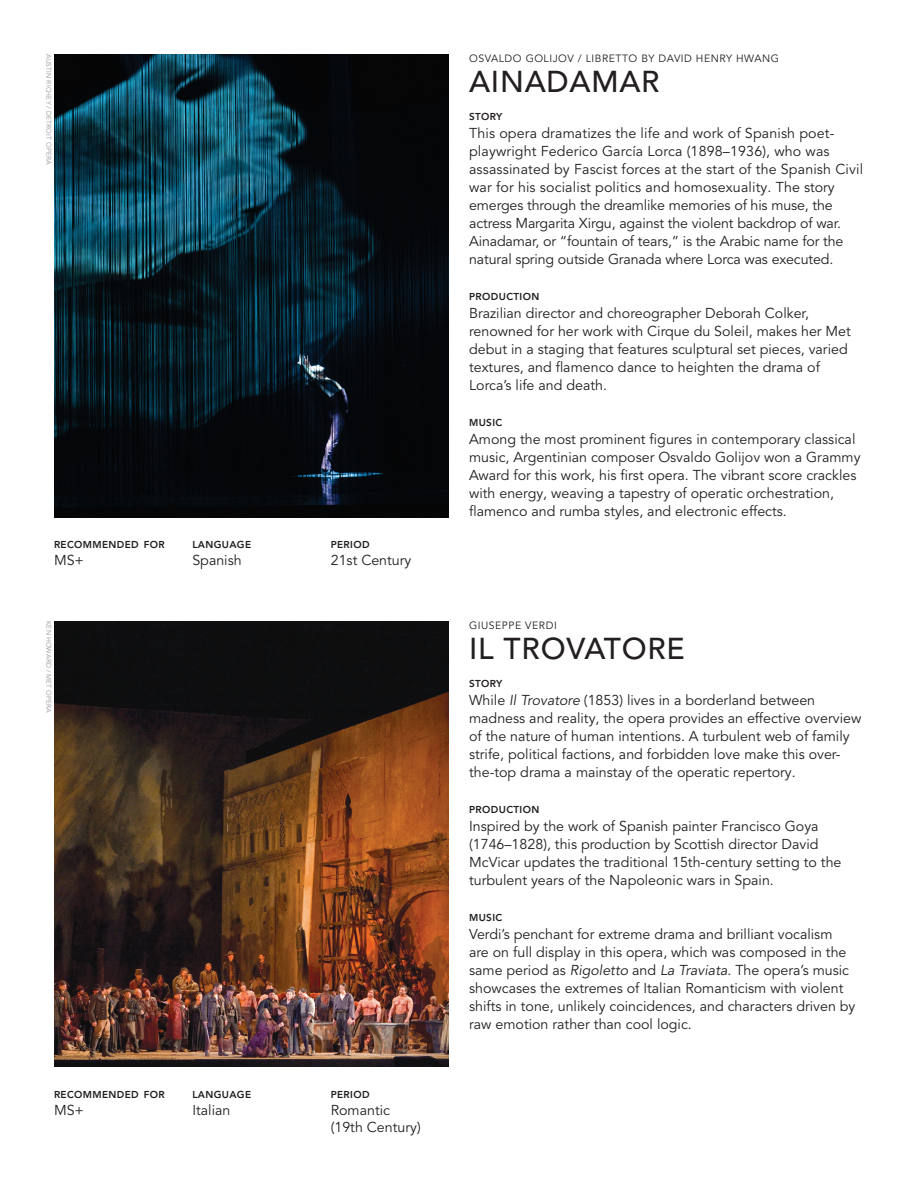
<style>
.page{position:relative;width:918px;height:1188px;background:#fff}
.page>*{position:absolute;margin:0;border:0;box-sizing:border-box;transform-origin:0 0}
.t1{font:500 30px "Avenir LT Pro";letter-spacing:.025em;color:#231f20}
.t2{font:14.25px/18px "Avenir LT Pro";color:#231f20}
.t3{font:10.5px "Avenir LT Pro";letter-spacing:.05em;color:#231f20}
.t4{font:800 10.05px "Avenir LT Pro";letter-spacing:.035em;color:#231f20}
.t5{font:6.75px "Avenir LT Pro";letter-spacing:.02em;color:#939598}
.s1{font-style:italic}
</style>
<div class="page">
<img style="left:54px;top:54px;width:395px;height:463px">
<img style="left:54px;top:621px;width:395px;height:446px">
<p class="t5" style="left:53px;top:54px;width:112px;rotate:90deg">AUSTIN RICHEY / DETROIT OPERA</p>
<p class="t4" style="left:54px;top:539px;width:112px">RECOMMENDED FOR</p>
<p class="t2" style="left:54px;top:552px;width:32px">MS+</p>
<p class="t5" style="left:53px;top:621px;width:93px;rotate:90deg">KEN HOWARD / MET OPERA</p>
<p class="t4" style="left:192px;top:539px;width:60px">LANGUAGE</p>
<p class="t2" style="left:192px;top:552px;width:51px">Spanish</p>
<p class="t4" style="left:54px;top:1089px;width:112px">RECOMMENDED FOR</p>
<p class="t2" style="left:54px;top:1101px;width:32px">MS+</p>
<p class="t4" style="left:192px;top:1089px;width:60px">LANGUAGE</p>
<p class="t2" style="left:192px;top:1101px;width:40px">Italian</p>
<p class="t4" style="left:331px;top:539px;width:40px">PERIOD</p>
<p class="t2" style="left:331px;top:552px;width:82px">21st Century</p>
<p class="t4" style="left:331px;top:1089px;width:40px">PERIOD</p>
<p class="t2" style="left:331px;top:1102px;width:92px;line-height:17.1px">Romantic (19th Century)</p>
<p class="t3" style="left:469px;top:52px;width:311px">OSVALDO GOLIJOV / LIBRETTO BY DAVID HENRY HWANG</p>
<h1 class="t1" style="left:469px;top:64px;width:192px">AINADAMAR</h1>
<p class="t4" style="left:469px;top:110px;width:35px">STORY</p>
<p class="t2" style="left:469px;top:124px;width:395px">This opera dramatizes the life and work of Spanish poet&shy;playwright Federico García Lorca (1898–1936), who was assassinated by Fascist forces at the start of the Spanish Civil war for his socialist politics and homosexuality. The story emerges through the dreamlike memories of his muse, the actress Margarita Xirgu, against the violent backdrop of war.<br>Ainadamar, or “fountain of tears,” is the Arabic name for the natural spring outside Granada where Lorca was executed.</p>
<p class="t4" style="left:469px;top:290px;width:72px">PRODUCTION</p>
<p class="t2" style="left:469px;top:304px;width:383px">Brazilian director and choreographer Deborah Colker, renowned for her work with Cirque du Soleil, makes her Met debut in a staging that features sculptural set pieces, varied textures, and flamenco dance to heighten the drama of Lorca’s life and death.</p>
<p class="t4" style="left:469px;top:416px;width:35px">MUSIC</p>
<p class="t2" style="left:469px;top:430px;width:393px">Among the most prominent figures in contemporary classical music, Argentinian composer Osvaldo Golijov won a Grammy Award for this work, his first opera. The vibrant score crackles with energy, weaving a tapestry of operatic orchestration, flamenco and rumba styles, and electronic effects.</p>
<p class="t3" style="left:469px;top:619px;width:89px">GIUSEPPE VERDI</p>
<h1 class="t1" style="left:469px;top:631px;width:217px">IL TROVATORE</h1>
<p class="t4" style="left:469px;top:677px;width:35px">STORY</p>
<p class="t2" style="left:469px;top:691px;width:394px">While <span class="s1">Il Trovatore</span> (1853) lives in a borderland between madness and reality, the opera provides an effective overview of the nature of human intentions. A turbulent web of family strife, political factions, and forbidden love make this over&shy;the-top drama a mainstay of the operatic repertory.</p>
<p class="t4" style="left:469px;top:803px;width:72px">PRODUCTION</p>
<p class="t2" style="left:469px;top:817px;width:374px">Inspired by the work of Spanish painter Francisco Goya (1746–1828), this production by Scottish director David McVicar updates the traditional 15th-century setting to the turbulent years of the Napoleonic wars in Spain.</p>
<p class="t4" style="left:469px;top:911px;width:35px">MUSIC</p>
<p class="t2" style="left:469px;top:925px;width:388px">Verdi’s penchant for extreme drama and brilliant vocalism are on full display in this opera, which was composed in the same period as <span class="s1">Rigoletto</span> and <span class="s1">La Traviata</span>. The opera’s music showcases the extremes of Italian Romanticism with violent shifts in tone, unlikely coincidences, and characters driven by raw emotion rather than cool logic.</p>
</div>
